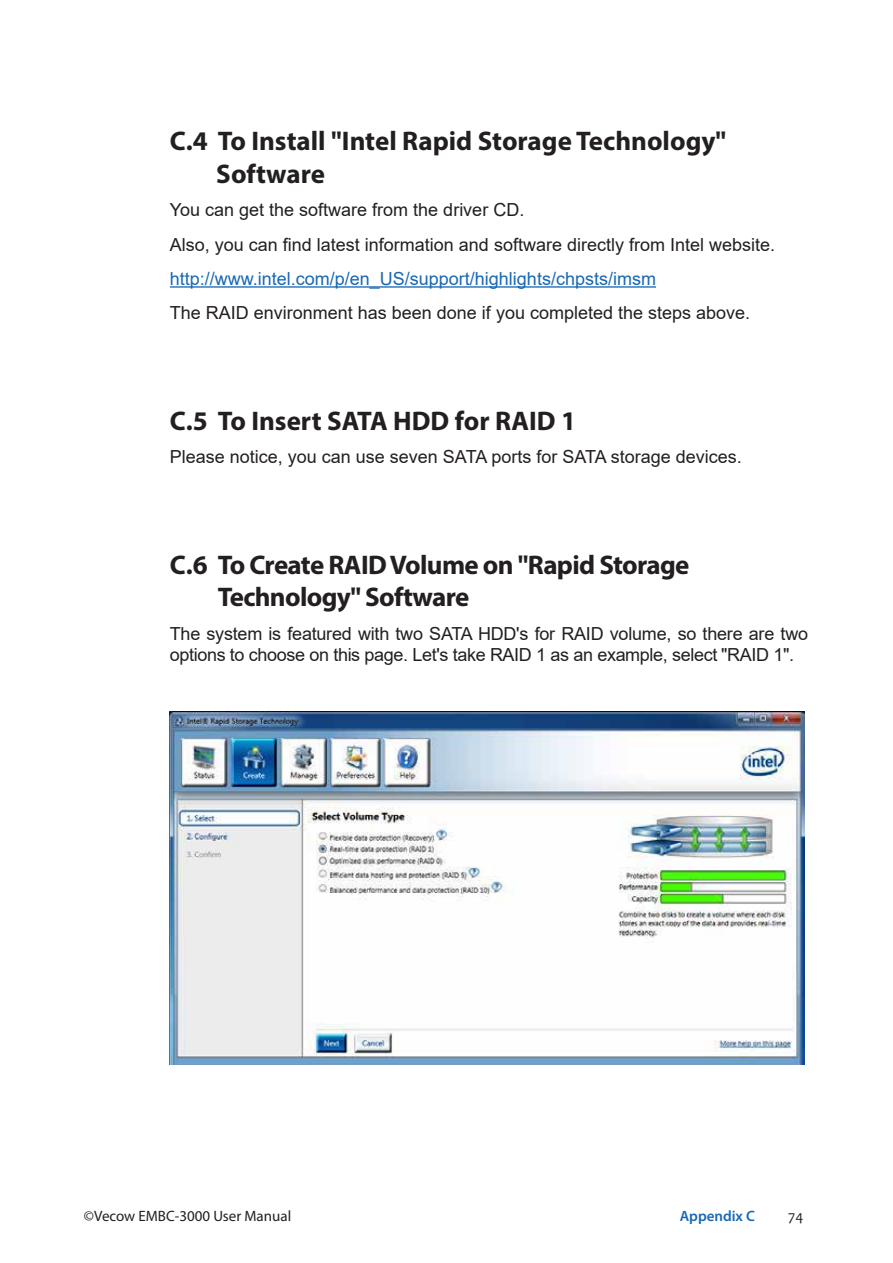
<style>
.page{position:relative;width:893px;height:1263px;background:#fff}
.page>*{position:absolute;margin:0;border:0;box-sizing:border-box;transform-origin:0 0}
.t1{font:700 27px/32.4px "Myriad Pro";letter-spacing:-.01em;color:#231f20}
.t2{font:18px/34.3px "Arial";color:#231f20}
.t3{font:18px/21.6px "Arial";letter-spacing:-.02em;color:#231f20}
.t4{font:18px "Arial";color:#1768b4}
.t5{font:15px "Myriad Pro";color:#231f20}
.t6{font:600 15px "Myriad Pro";color:#1768b4}
.t7{font:15px "Candara";color:#231f20}
</style>
<div class="page">
<hr style="left:170px;top:286px;width:486px;height:2px;background:#1768b4">
<img style="left:170px;top:711px;width:634px;height:353px">
<h1 class="t1" style="left:216px;top:124px;width:511px;text-indent:-46px">C.4 To Install "Intel Rapid Storage Technology"<br>Software</h1>
<p class="t2" style="left:170px;top:193px;width:607px">You can get the software from the driver CD.<br>Also, you can find latest information and software directly from Intel website.</p>
<p class="t4" style="left:170px;top:266px;width:488px">http://www.intel.com/p/en_US/support/highlights/chpsts/imsm</p>
<p class="t2" style="left:170px;top:296px;width:582px">The RAID environment has been done if you completed the steps above.</p>
<h1 class="t1" style="left:170px;top:403px;width:408px">C.5 To Insert SATA HDD for RAID 1</h1>
<p class="t2" style="left:170px;top:440px;width:573px">Please notice, you can use seven SATA ports for SATA storage devices.</p>
<h1 class="t1" style="left:218px;top:547px;width:473px;text-indent:-48px">C.6 To Create RAID Volume on "Rapid Storage<br>Technology" Software</h1>
<p class="t3" style="left:170px;top:622px;width:640px">The system is featured with two SATA HDD's for RAID volume, so there are two options to choose on this page. Let's take RAID 1 as an example, select "RAID 1".</p>
<p class="t5" style="left:84px;top:1207px;width:209px">©Vecow EMBC-3000 User Manual</p>
<p class="t6" style="left:680px;top:1207px;width:77px">Appendix C</p>
<p class="t7" style="left:788px;top:1207px;width:17px">74</p>
</div>
